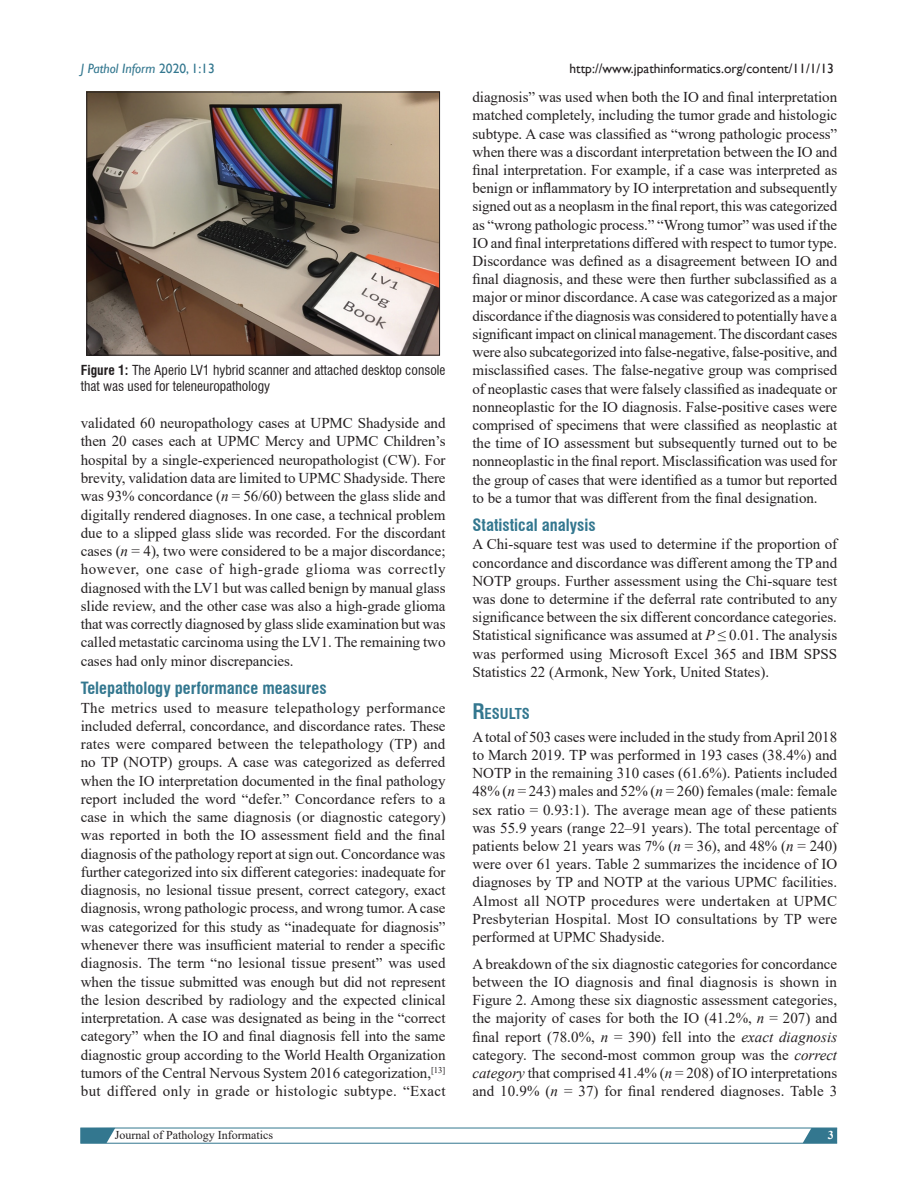
<style>
.page{position:relative;width:918px;height:1188px;background:#fff}
.page>*{position:absolute;margin:0;border:0;box-sizing:border-box;transform-origin:0 0}
.t1{font:700 condensed 16.5px "Swiss 721 BT";color:#33778f}
.TX{font:15px/18.1px "Times New Roman";color:#231f20;text-align:justify}
.t2{font:700 condensed 14.7px "Swiss 721 BT";color:#33778f}
.FGC{font:condensed 13.5px/16.2px "Swiss 721 BT";color:#231f20}
.t3{font:13.5px "Gill Sans";color:#231f20}
.t4{font:italic 13.5px "Gill Sans";color:#33778f}
.t5{font:12px "Times New Roman";color:#231f20}
.t6{font:700 12px "Times New Roman";color:#fff}
.s1{font-style:normal}
.s2{font-weight:700}
.s3{font-style:italic}
.s4{font-size:21px}
</style>
<div class="page">
<svg style="left:80px;top:1128px;width:758px;height:16px"></svg>
<img style="left:89px;top:94px;width:349px;height:259px">
<div style="left:87px;top:92px;width:353px;height:263px;border:1px solid #231f20"></div>
<p class="t4" style="left:81px;top:61px;width:135px">J Pathol Inform <span class="s1">2020, 1:13</span></p>
<p class="t3" style="left:570px;top:61px;width:266px">http://www.jpathinformatics.org/content/11/1/13</p>
<p class="FGC" style="left:81px;top:362px;width:366px"><span class="s2">Figure 1:</span> The Aperio LV1 hybrid scanner and attached desktop console that was used for teleneuropathology</p>
<p class="TX" style="left:81px;top:414px;width:366px">validated 60 neuropathology cases at UPMC Shadyside and then 20 cases each at UPMC Mercy and UPMC Children’s hospital by a single‑experienced neuropathologist (CW). For brevity, validation data are limited to UPMC Shadyside. There was 93% concordance (<span class="s3">n</span> = 56/60) between the glass slide and digitally rendered diagnoses. In one case, a technical problem due to a slipped glass slide was recorded. For the discordant cases (<span class="s3">n</span> = 4), two were considered to be a major discordance; however, one case of high‑grade glioma was correctly diagnosed with the LV1 but was called benign by manual glass slide review, and the other case was also a high‑grade glioma that was correctly diagnosed by glass slide examination but was called metastatic carcinoma using the LV1. The remaining two cases had only minor discrepancies.</p>
<h2 class="t1" style="left:81px;top:678px;width:247px">Telepathology performance measures</h2>
<p class="TX" style="left:81px;top:698px;width:366px">The metrics used to measure telepathology performance included deferral, concordance, and discordance rates. These rates were compared between the telepathology (TP) and no TP (NOTP) groups. A case was categorized as deferred when the IO interpretation documented in the final pathology report included the word “defer.” Concordance refers to a case in which the same diagnosis (or diagnostic category) was reported in both the IO assessment field and the final diagnosis of the pathology report at sign out. Concordance was further categorized into six different categories: inadequate for diagnosis, no lesional tissue present, correct category, exact diagnosis, wrong pathologic process, and wrong tumor. Acase was categorized for this study as “inadequate for diagnosis” whenever there was insufficient material to render a specific diagnosis. The term “no lesional tissue present” was used when the tissue submitted was enough but did not represent the lesion described by radiology and the expected clinical interpretation. A case was designated as being in the “correct category” when the IO and final diagnosis fell into the same diagnostic group according to the World Health Organization tumors of the Central Nervous System 2016 categorization,<sup>[13] </sup>but differed only in grade or histologic subtype. “Exact</p>
<p class="TX" style="left:472px;top:88px;width:366px">diagnosis” was used when both the IO and final interpretation matched completely, including the tumor grade and histologic subtype. A case was classified as “wrong pathologic process” when there was a discordant interpretation between the IO and final interpretation. For example, if a case was interpreted as benign or inflammatory by IO interpretation and subsequently signed out as a neoplasm in the final report, this was categorized as “wrong pathologic process.” “Wrong tumor” was used if the IO and final interpretations differed with respect to tumor type.<br>Discordance was defined as a disagreement between IO and final diagnosis, and these were then further subclassified as a major or minor discordance. Acase was categorized as a major discordance if the diagnosis was considered to potentially have a significant impact on clinical management. The discordant cases were also subcategorized into false‑negative, false‑positive, and misclassified cases. The false‑negative group was comprised of neoplastic cases that were falsely classified as inadequate or nonneoplastic for the IO diagnosis. False‑positive cases were comprised of specimens that were classified as neoplastic at the time of IO assessment but subsequently turned out to be nonneoplastic in the final report. Misclassification was used for the group of cases that were identified as a tumor but reported to be a tumor that was different from the final designation.</p>
<h2 class="t1" style="left:472px;top:515px;width:125px">Statistical analysis</h2>
<p class="TX" style="left:472px;top:535px;width:366px">A Chi‑square test was used to determine if the proportion of concordance and discordance was different among the TP and NOTP groups. Further assessment using the Chi‑square test was done to determine if the deferral rate contributed to any significance between the six different concordance categories.<br>Statistical significance was assumed at <span class="s3">P</span> ≤ 0.01. The analysis was performed using Microsoft Excel 365 and IBM SPSS Statistics 22 (Armonk, New York, United States).</p>
<h1 class="t2" style="left:472px;top:705px;width:59px"><span class="s4">R</span>ESULTS</h1>
<p class="TX" style="left:472px;top:727px;width:366px">A total of 503 cases were included in the study from April 2018 to March 2019. TP was performed in 193 cases (38.4%) and NOTP in the remaining 310 cases (61.6%). Patients included 48% (<span class="s3">n</span> = 243) males and 52% (<span class="s3">n</span> = 260) females (male: female sex ratio = 0.93:1). The average mean age of these patients was 55.9 years (range 22–91 years). The total percentage of patients below 21 years was 7% (<span class="s3">n</span> = 36), and 48% (<span class="s3">n</span> = 240) were over 61 years. Table 2 summarizes the incidence of IO diagnoses by TP and NOTP at the various UPMC facilities.<br>Almost all NOTP procedures were undertaken at UPMC Presbyterian Hospital. Most IO consultations by TP were performed at UPMC Shadyside.</p>
<p class="TX" style="left:472px;top:954px;width:366px">A breakdown of the six diagnostic categories for concordance between the IO diagnosis and final diagnosis is shown in Figure 2. Among these six diagnostic assessment categories, the majority of cases for both the IO (41.2%, <span class="s3">n</span> = 207) and final report (78.0%, <span class="s3">n</span> = 390) fell into the <span class="s3">exact diagnosis </span>category. The second‑most common group was the <span class="s3">correct category</span> that comprised 41.4% (<span class="s3">n</span> = 208) of IO interpretations and 10.9% (<span class="s3">n</span> = 37) for final rendered diagnoses. Table 3</p>
<p class="t5" style="left:115px;top:1127px;width:160px">Journal of Pathology Informatics</p>
<p class="t6" style="left:828px;top:1127px;width:7px">3</p>
</div>
